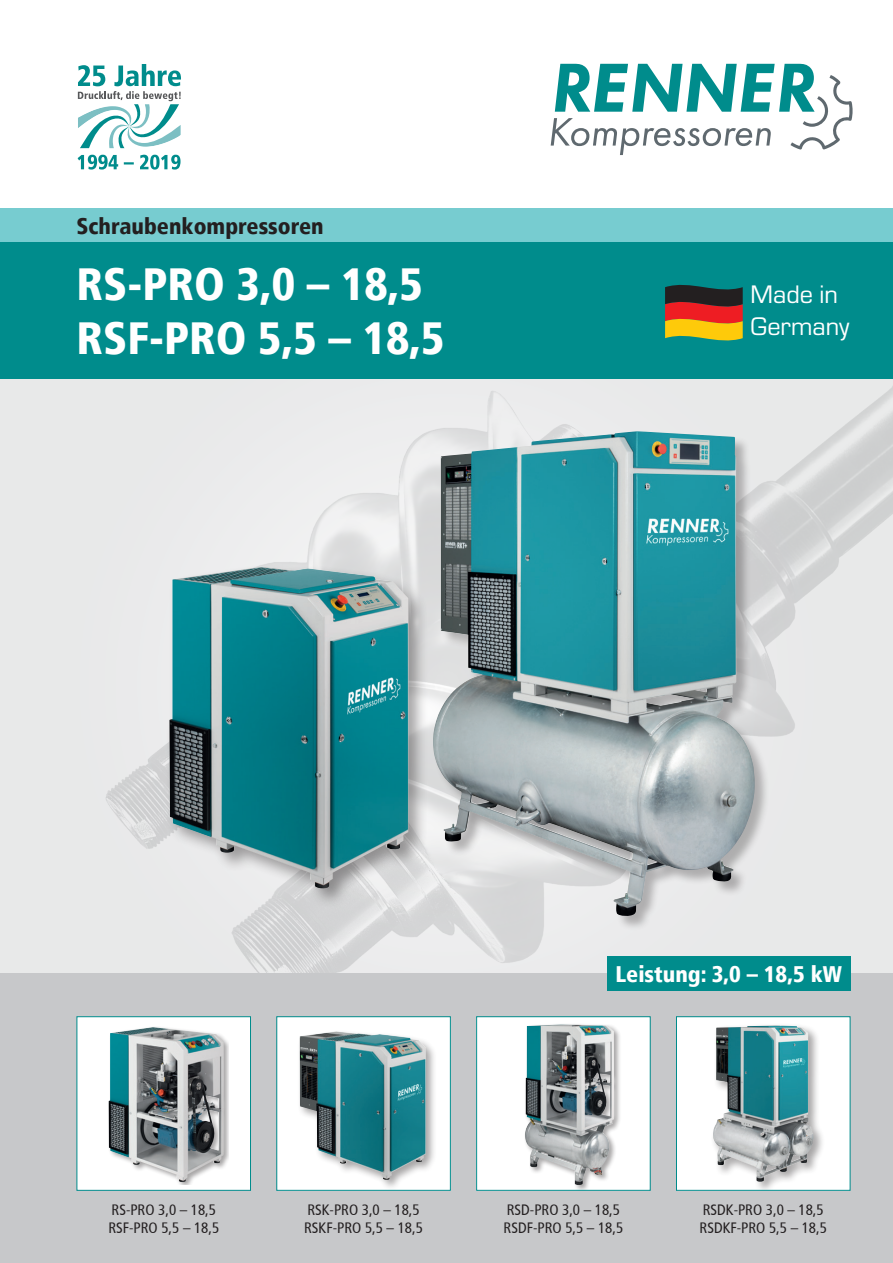
<style>
.page{position:relative;width:893px;height:1263px;background:#fff}
.page>*{position:absolute;margin:0;border:0;box-sizing:border-box;transform-origin:0 0}
.t1{font:900 condensed 45px/54px "Frutiger";color:#fff}
.t2{font:26.25px/31.7px "Eurostile";color:#fff}
.t3{font:900 condensed 22.5px "Frutiger";color:#231f20}
.t4{font:900 condensed 22.5px "Frutiger";color:#fff}
.t5{font:condensed 15px/18px "Frutiger";color:#231f20}
</style>
<div class="page">
<div style="left:0;top:325px;width:893px;height:716px;background:#e8e9e9"></div>
<img style="left:89px;top:378px;width:804px;height:596px">
<div style="left:0;top:208px;width:893px;height:34px;background:#77ccd0"></div>
<div style="left:0;top:242px;width:893px;height:136px;background:#008c8c"></div>
<div style="left:0;top:974px;width:893px;height:289px;background:#c7c8ca"></div>
<div style="left:676px;top:1017px;width:174px;height:173px;background:#fff"></div>
<div style="left:710px;top:1023px;width:115px;height:167px;background:#231f20;opacity:.4"></div>
<img style="left:712px;top:1026px;width:102px;height:156px">
<div style="left:676px;top:1016px;width:174px;height:175px;border:1px solid #008c8c"></div>
<div style="left:277px;top:1017px;width:173px;height:173px;background:#fff"></div>
<div style="left:297px;top:1029px;width:140px;height:161px;background:#231f20;opacity:.4"></div>
<img style="left:300px;top:1031px;width:126px;height:150px">
<div style="left:276px;top:1016px;width:175px;height:175px;border:1px solid #008c8c"></div>
<div style="left:77px;top:1016px;width:174px;height:175px;background:#fff;border:1px solid #008c8c"></div>
<svg style="left:551px;top:64px;width:302px;height:91px"></svg>
<div style="left:165px;top:563px;width:263px;height:345px;background:#231f20;opacity:.4"></div>
<img style="left:169px;top:567px;width:239px;height:323px">
<div style="left:107px;top:1026px;width:121px;height:158px;background:#231f20;opacity:.4"></div>
<img style="left:109px;top:1027px;width:115px;height:156px">
<svg style="left:665px;top:284px;width:78px;height:57px;background:#9b5d26"></svg>
<div style="left:607px;top:957px;width:243px;height:34px;background:#008c8c"></div>
<svg style="left:78px;top:64px;width:103px;height:84px"></svg>
<svg style="left:78px;top:155px;width:103px;height:15px"></svg>
<div style="left:477px;top:1017px;width:173px;height:173px;background:#fff"></div>
<div style="left:523px;top:1023px;width:98px;height:167px;background:#231f20;opacity:.4"></div>
<img style="left:525px;top:1024px;width:89px;height:162px">
<div style="left:476px;top:1016px;width:175px;height:175px;border:1px solid #008c8c"></div>
<div style="left:433px;top:432px;width:337px;height:499px;background:#231f20;opacity:.3"></div>
<img style="left:433px;top:432px;width:197px;height:476px">
<h3 class="t3" style="left:77px;top:212px;width:249px">Schraubenkompressoren</h3>
<h1 class="t1" style="left:77px;top:258px;width:370px">RS-PRO 3,0 – 18,5<br>RSF-PRO 5,5 – 18,5</h1>
<h2 class="t2" style="left:751px;top:277px;width:100px">Made in<br>Germany</h2>
<h3 class="t4" style="left:615px;top:961px;width:228px">Leistung: 3,0 – 18,5 kW</h3>
<p class="t5" style="left:108px;top:1200px;width:112px">RS-PRO 3,0 – 18,5<br>RSF-PRO 5,5 – 18,5</p>
<p class="t5" style="left:700px;top:1200px;width:129px">RSDK-PRO 3,0 – 18,5<br>RSDKF-PRO 5,5 – 18,5</p>
<p class="t5" style="left:304px;top:1200px;width:120px">RSK-PRO 3,0 – 18,5<br>RSKF-PRO 5,5 – 18,5</p>
<p class="t5" style="left:504px;top:1200px;width:121px">RSD-PRO 3,0 – 18,5<br>RSDF-PRO 5,5 – 18,5</p>
</div>
